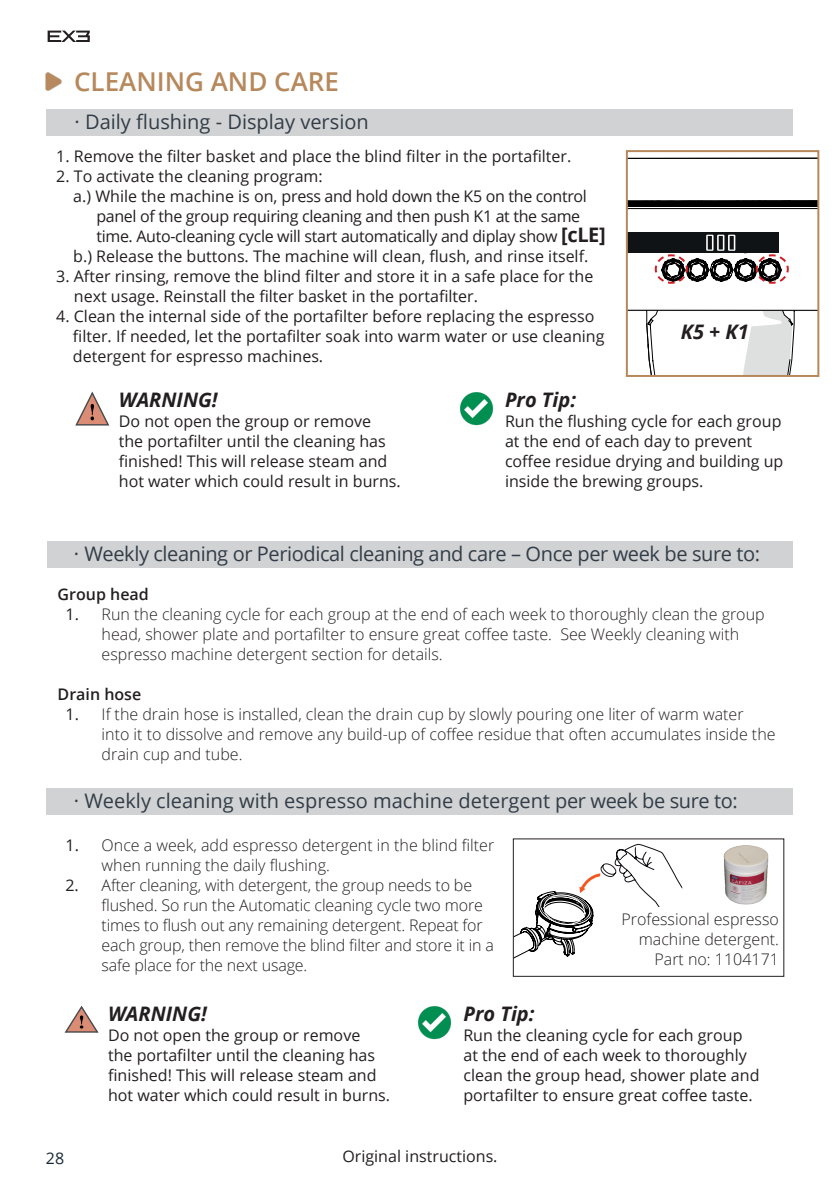
<style>
.page{position:relative;width:840px;height:1191px;background:#fff}
.page>*{position:absolute;margin:0;border:0;box-sizing:border-box;transform-origin:0 0}
.headline_02{font:600 26px "Open Sans";color:#b6885c}
.subhead{font:20px "Open Sans";letter-spacing:-.01em;color:#323d47}
.NOTE_BOX{font:italic 700 20px "Open Sans";color:#231f20}
.Paragraph_normal{font:italic 700 20px "Open Sans";color:#231f20}
.Welbilt_Text_-_Gener{font:300 16px/20px "Open Sans";color:#231f20}
.Paragraph_normal-2{font:16px/20px "Open Sans";color:#231f20}
.NOTE_BOX-2{font:16px/20px "Open Sans";color:#231f20}
.Paragraph_normal-3{font:16px/20px "Open Sans";letter-spacing:-.02em;color:#231f20}
.Welbilt_Text_-_Gener-2{font:600 16px "Open Sans";color:#231f20}
.t1{font:16px "Open Sans";color:#172938}
.s1{font-weight:700;font-size:20px}
.s2{font-weight:400}
</style>
<div class="page">
<svg style="left:48px;top:31px;width:42px;height:11px"></svg>
<img style="left:45px;top:72px;width:17px;height:19px">
<div style="left:46px;top:109px;width:746px;height:27px;background:#d1d2d4"></div>
<div style="left:47px;top:541px;width:745px;height:26px;background:#d1d2d4"></div>
<div style="left:46px;top:788px;width:746px;height:26px;background:#d1d2d4"></div>
<svg style="left:514px;top:844px;width:169px;height:115px"></svg>
<img style="left:723px;top:845px;width:46px;height:60px">
<div style="left:613px;top:907px;width:165px;height:63px;background:#fff"></div>
<svg style="left:64px;top:1005px;width:35px;height:28px"></svg>
<img style="left:418px;top:1006px;width:33px;height:33px">
<svg style="left:75px;top:391px;width:35px;height:35px"></svg>
<img style="left:460px;top:392px;width:33px;height:33px">
<hr style="left:839px;top:173px;width:1px;height:33px;background:#000001">
<svg style="left:626px;top:151px;width:191px;height:225px"></svg>
<p class="headline_02" style="left:74px;top:63px;width:266px">CLEANING AND CARE</p>
<p class="subhead" style="left:74px;top:108px;width:295px">· Daily flushing - Display version</p>
<p class="Paragraph_normal-2" style="left:56px;top:146px;width:516px">1. Remove the filter basket and place the blind filter in the portafilter.</p>
<p class="Paragraph_normal-2" style="left:56px;top:166px;width:268px">2. To activate the cleaning program:</p>
<p class="Paragraph_normal-3" style="left:96px;top:186px;width:510px;text-indent:-23px">a.) While the machine is on, press and hold down the K5 on the control panel of the group requiring cleaning and then push K1 at the same time. Auto-cleaning cycle will start automatically and diplay show <span class="s1">[cLE]</span></p>
<p class="Paragraph_normal-2" style="left:73px;top:246px;width:516px">b.) Release the buttons. The machine will clean, flush, and rinse itself.</p>
<p class="Paragraph_normal-2" style="left:74px;top:266px;width:521px;text-indent:-18px">3. After rinsing, remove the blind filter and store it in a safe place for the next usage. Reinstall the filter basket in the portafilter.</p>
<p class="Paragraph_normal-2" style="left:56px;top:306px;width:539px">4. Clean the internal side of the portafilter before replacing the espresso</p>
<p class="Paragraph_normal-2" style="left:73px;top:326px;width:533px">filter. If needed, let the portafilter soak into warm water or use cleaning</p>
<p class="Paragraph_normal-2" style="left:73px;top:346px;width:252px">detergent for espresso machines.</p>
<p class="NOTE_BOX" style="left:680px;top:317px;width:69px">K5 + K1</p>
<p class="Paragraph_normal" style="left:119px;top:385px;width:100px">WARNING!</p>
<p class="Paragraph_normal-2" style="left:119px;top:410px;width:283px">Do not open the group or remove<br>the portafilter until the cleaning has finished! This will release steam and hot water which could result in burns.</p>
<p class="NOTE_BOX" style="left:504px;top:385px;width:73px">Pro Tip:</p>
<p class="NOTE_BOX-2" style="left:504px;top:410px;width:280px">Run the flushing cycle for each group at the end of each day to prevent coffee residue drying and building up inside the brewing groups.</p>
<p class="subhead" style="left:74px;top:540px;width:687px">· Weekly cleaning or Periodical cleaning and care – Once per week be sure to:</p>
<p class="Welbilt_Text_-_Gener-2" style="left:58px;top:583px;width:93px">Group head</p>
<p class="Welbilt_Text_-_Gener" style="left:102px;top:604px;width:664px;text-indent:-36px"><span class="s2">1.</span> Run the cleaning cycle for each group at the end of each week to thoroughly clean the group head, shower plate and portafilter to ensure great coffee taste. See Weekly cleaning with espresso machine detergent section for details.</p>
<p class="Welbilt_Text_-_Gener-2" style="left:58px;top:683px;width:85px">Drain hose</p>
<p class="Welbilt_Text_-_Gener" style="left:102px;top:703px;width:675px;text-indent:-36px"><span class="s2">1.</span> If the drain hose is installed, clean the drain cup by slowly pouring one liter of warm water<br>into it to dissolve and remove any build-up of coffee residue that often accumulates inside the drain cup and tube.</p>
<p class="subhead" style="left:74px;top:786px;width:665px">· Weekly cleaning with espresso machine detergent per week be sure to:</p>
<p class="Welbilt_Text_-_Gener" style="left:102px;top:834px;width:394px;text-indent:-36px"><span class="s2">1.</span> Once a week, add espresso detergent in the blind filter when running the daily flushing.</p>
<p class="Welbilt_Text_-_Gener" style="left:102px;top:874px;width:393px;text-indent:-36px"><span class="s2">2.</span> After cleaning, with detergent, the group needs to be flushed. So run the Automatic cleaning cycle two more times to flush out any remaining detergent. Repeat for each group, then remove the blind filter and store it in a safe place for the next usage.</p>
<p class="Paragraph_normal" style="left:108px;top:999px;width:100px">WARNING!</p>
<p class="Paragraph_normal-2" style="left:108px;top:1024px;width:283px">Do not open the group or remove<br>the portafilter until the cleaning has finished! This will release steam and hot water which could result in burns.</p>
<p class="Welbilt_Text_-_Gener" style="left:621px;top:909px;width:159px;text-align:right">Professional espresso machine detergent.<br>Part no: 1104171</p>
<p class="NOTE_BOX" style="left:463px;top:999px;width:73px">Pro Tip:</p>
<p class="NOTE_BOX-2" style="left:463px;top:1024px;width:297px">Run the cleaning cycle for each group at the end of each week to thoroughly clean the group head, shower plate and portafilter to ensure great coffee taste.</p>
<p class="t1" style="left:46px;top:1147px;width:20px">28</p>
<p class="Paragraph_normal-2" style="left:342px;top:1145px;width:156px">Original instructions.</p>
</div>
